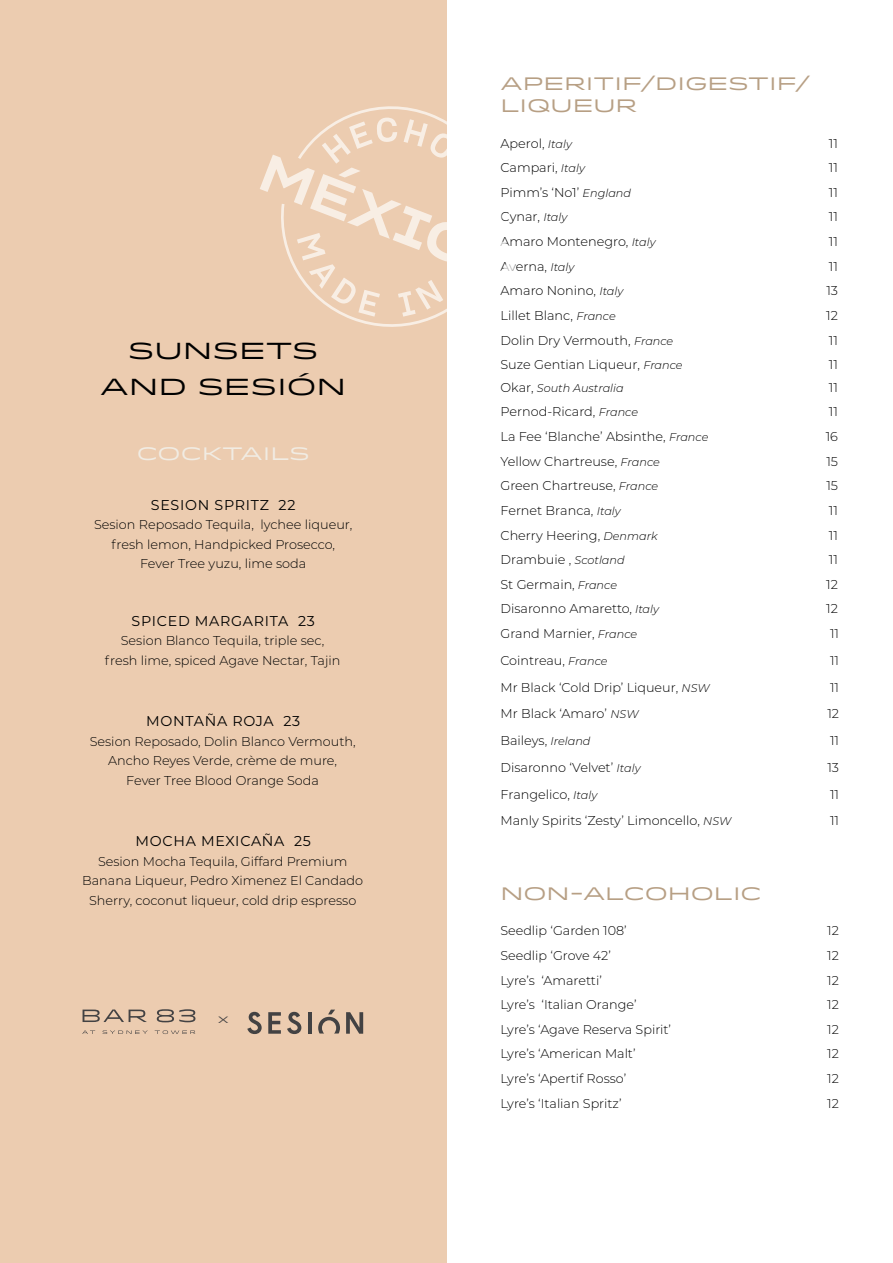
<style>
.page{position:relative;width:893px;height:1263px;background:#fff}
.page>*{position:absolute;margin:0;border:0;box-sizing:border-box;transform-origin:0 0}
.t1{font:23.1px/36px "Idlewild";color:#000;text-align:center}
.t2{font:18px/22.5px "Idlewild";color:#b79f84}
.t3{font:18px "Idlewild";letter-spacing:-.005em;color:#f1ece3}
.t4{font:14.25px "Montserrat";letter-spacing:.05em;color:#000}
.t5{font:300 12.9px/19.5px "Montserrat";color:#000;text-align:center}
.t6{font:300 12.75px "Montserrat";color:#000}
.t7{font:italic 300 11.25px "Montserrat";color:#000}
.t8{font:9.3px "Idlewild";color:#434243}
.s1{font-style:italic;font-size:11.25px}
.s2{font-style:normal;font-size:12.9px}
</style>
<div class="page">
<div style="left:0;top:0;width:446px;height:1263px;background:#ecccb0"></div>
<svg style="left:260px;top:95px;width:187px;height:243px"></svg>
<svg style="left:247px;top:1012px;width:15px;height:22px"></svg>
<svg style="left:268px;top:1012px;width:13px;height:22px"></svg>
<svg style="left:287px;top:1012px;width:14px;height:22px"></svg>
<hr style="left:308px;top:1012px;width:4px;height:22px;background:#434243">
<svg style="left:346px;top:1012px;width:17px;height:22px"></svg>
<svg style="left:318px;top:1009px;width:22px;height:24px"></svg>
<svg style="left:83px;top:1009px;width:64px;height:13px"></svg>
<svg style="left:157px;top:1009px;width:38px;height:13px"></svg>
<svg style="left:82px;top:1030px;width:13px;height:4px"></svg>
<svg style="left:103px;top:1030px;width:45px;height:4px"></svg>
<svg style="left:155px;top:1030px;width:40px;height:4px"></svg>
<h1 class="t1" style="left:100px;top:331px;width:248px">SUNSETS<br>AND SESIÓN</h1>
<h2 class="t3" style="left:137px;top:441px;width:174px">COCKTAILS</h2>
<p class="t4" style="left:151px;top:495px;width:146px">SESION SPRITZ 22</p>
<p class="t5" style="left:94px;top:515px;width:260px">Sesion Reposado Tequila, lychee liqueur, fresh lemon, Handpicked Prosecco,<br>Fever Tree yuzu, lime soda</p>
<p class="t4" style="left:132px;top:611px;width:185px">SPICED MARGARITA 23</p>
<p class="t5" style="left:105px;top:630px;width:237px">Sesion Blanco Tequila, triple sec, fresh lime, spiced Agave Nectar, Tajin</p>
<p class="t4" style="left:146px;top:711px;width:156px">MONTAÑA ROJA 23</p>
<p class="t5" style="left:90px;top:731px;width:267px">Sesion Reposado, Dolin Blanco Vermouth,<br>Ancho Reyes Verde, crème de mure,<br>Fever Tree Blood Orange Soda</p>
<p class="t4" style="left:136px;top:831px;width:177px">MOCHA MEXICAÑA 25</p>
<p class="t5" style="left:82px;top:851px;width:283px">Sesion Mocha Tequila, Giffard Premium<br>Banana Liqueur, Pedro Ximenez El Candado<br>Sherry, coconut liqueur, cold drip espresso</p>
<p class="t8" style="left:218px;top:1012px;width:12px">X</p>
<h2 class="t2" style="left:500px;top:71px;width:311px">APERITIF/DIGESTIF/<br>LIQUEUR</h2>
<p class="t5" style="left:500px;top:133px;width:73px">Aperol, <span class="s1">Italy</span></p>
<p class="t5" style="left:829px;top:133px;width:11px">11</p>
<p class="t5" style="left:500px;top:157px;width:86px">Campari, <span class="s1">Italy</span></p>
<p class="t5" style="left:829px;top:157px;width:11px">11</p>
<p class="t5" style="left:500px;top:182px;width:132px">Pimm’s ‘No1’ <span class="s1">England</span></p>
<p class="t5" style="left:829px;top:182px;width:11px">11</p>
<p class="t5" style="left:500px;top:207px;width:68px">Cynar, <span class="s1">Italy</span></p>
<p class="t5" style="left:829px;top:207px;width:11px">11</p>
<p class="t5" style="left:500px;top:231px;width:157px">Amaro Montenegro, <span class="s1">Italy</span></p>
<p class="t5" style="left:829px;top:231px;width:11px">11</p>
<p class="t5" style="left:500px;top:256px;width:75px">Averna, <span class="s1">Italy</span></p>
<p class="t5" style="left:829px;top:256px;width:11px">11</p>
<p class="t5" style="left:500px;top:281px;width:124px">Amaro Nonino, <span class="s1">Italy</span></p>
<p class="t5" style="left:826px;top:281px;width:13px">13</p>
<p class="t5" style="left:500px;top:305px;width:117px">Lillet Blanc, <span class="s1">France</span></p>
<p class="t5" style="left:826px;top:305px;width:13px">12</p>
<p class="t5" style="left:500px;top:330px;width:174px">Dolin Dry Vermouth, <span class="s1">France</span></p>
<p class="t5" style="left:829px;top:330px;width:11px">11</p>
<p class="t5" style="left:500px;top:354px;width:184px">Suze Gentian Liqueur, <span class="s1">France</span></p>
<p class="t5" style="left:829px;top:354px;width:11px">11</p>
<p class="t7" style="left:500px;top:380px;width:125px"><span class="s2">Okar,</span> South Australia</p>
<p class="t5" style="left:829px;top:377px;width:11px">11</p>
<p class="t5" style="left:500px;top:402px;width:139px">Pernod-Ricard, <span class="s1">France</span></p>
<p class="t5" style="left:829px;top:402px;width:11px">11</p>
<p class="t5" style="left:500px;top:426px;width:209px">La Fee ‘Blanche’ Absinthe, <span class="s1">France</span></p>
<p class="t5" style="left:826px;top:426px;width:14px">16</p>
<p class="t5" style="left:500px;top:451px;width:161px">Yellow Chartreuse, <span class="s1">France</span></p>
<p class="t5" style="left:826px;top:451px;width:13px">15</p>
<p class="t5" style="left:500px;top:475px;width:159px">Green Chartreuse, <span class="s1">France</span></p>
<p class="t5" style="left:826px;top:475px;width:13px">15</p>
<p class="t5" style="left:500px;top:500px;width:122px">Fernet Branca, <span class="s1">Italy</span></p>
<p class="t5" style="left:829px;top:500px;width:11px">11</p>
<p class="t5" style="left:500px;top:525px;width:159px">Cherry Heering, <span class="s1">Denmark</span></p>
<p class="t5" style="left:829px;top:525px;width:11px">11</p>
<p class="t5" style="left:500px;top:549px;width:126px">Drambuie , <span class="s1">Scotland</span></p>
<p class="t5" style="left:829px;top:549px;width:11px">11</p>
<p class="t5" style="left:500px;top:574px;width:118px">St Germain, <span class="s1">France</span></p>
<p class="t5" style="left:826px;top:574px;width:13px">12</p>
<p class="t5" style="left:500px;top:599px;width:160px">Disaronno Amaretto, <span class="s1">Italy</span></p>
<p class="t5" style="left:826px;top:599px;width:13px">12</p>
<p class="t6" style="left:500px;top:625px;width:138px">Grand Marnier, <span class="s1">France</span></p>
<p class="t6" style="left:830px;top:625px;width:11px">11</p>
<p class="t6" style="left:500px;top:652px;width:109px">Cointreau, <span class="s1">France</span></p>
<p class="t6" style="left:830px;top:652px;width:11px">11</p>
<p class="t6" style="left:500px;top:678px;width:211px">Mr Black ‘Cold Drip’ Liqueur, <span class="s1">NSW</span></p>
<p class="t6" style="left:830px;top:678px;width:11px">11</p>
<p class="t5" style="left:500px;top:703px;width:140px">Mr Black ‘Amaro’ <span class="s1">NSW</span></p>
<p class="t5" style="left:827px;top:703px;width:13px">12</p>
<p class="t5" style="left:500px;top:730px;width:92px">Baileys, <span class="s1">Ireland</span></p>
<p class="t5" style="left:830px;top:730px;width:11px">11</p>
<p class="t5" style="left:500px;top:757px;width:142px">Disaronno ‘Velvet’ <span class="s1">Italy</span></p>
<p class="t5" style="left:827px;top:757px;width:13px">13</p>
<p class="t5" style="left:500px;top:784px;width:98px">Frangelico, <span class="s1">Italy</span></p>
<p class="t5" style="left:830px;top:784px;width:11px">11</p>
<p class="t5" style="left:500px;top:810px;width:233px">Manly Spirits ‘Zesty’ Limoncello, <span class="s1">NSW</span></p>
<p class="t5" style="left:830px;top:810px;width:11px">11</p>
<h2 class="t2" style="left:500px;top:881px;width:263px">NON-ALCOHOLIC</h2>
<p class="t6" style="left:500px;top:922px;width:128px">Seedlip ‘Garden 108’</p>
<p class="t6" style="left:827px;top:922px;width:13px">12</p>
<p class="t6" style="left:500px;top:947px;width:112px">Seedlip ‘Grove 42’</p>
<p class="t6" style="left:827px;top:947px;width:13px">12</p>
<p class="t6" style="left:500px;top:971px;width:103px">Lyre’s ‘Amaretti’</p>
<p class="t6" style="left:827px;top:971px;width:13px">12</p>
<p class="t6" style="left:500px;top:996px;width:138px">Lyre’s ‘Italian Orange’</p>
<p class="t6" style="left:827px;top:996px;width:13px">12</p>
<p class="t6" style="left:500px;top:1021px;width:172px">Lyre’s ‘Agave Reserva Spirit’</p>
<p class="t6" style="left:827px;top:1021px;width:13px">12</p>
<p class="t6" style="left:500px;top:1045px;width:137px">Lyre’s ‘American Malt’</p>
<p class="t6" style="left:827px;top:1045px;width:13px">12</p>
<p class="t6" style="left:500px;top:1070px;width:127px">Lyre’s ‘Apertif Rosso’</p>
<p class="t6" style="left:827px;top:1070px;width:13px">12</p>
<p class="t6" style="left:500px;top:1094px;width:123px">Lyre’s ‘Italian Spritz’</p>
<p class="t6" style="left:827px;top:1094px;width:13px">12</p>
</div>
